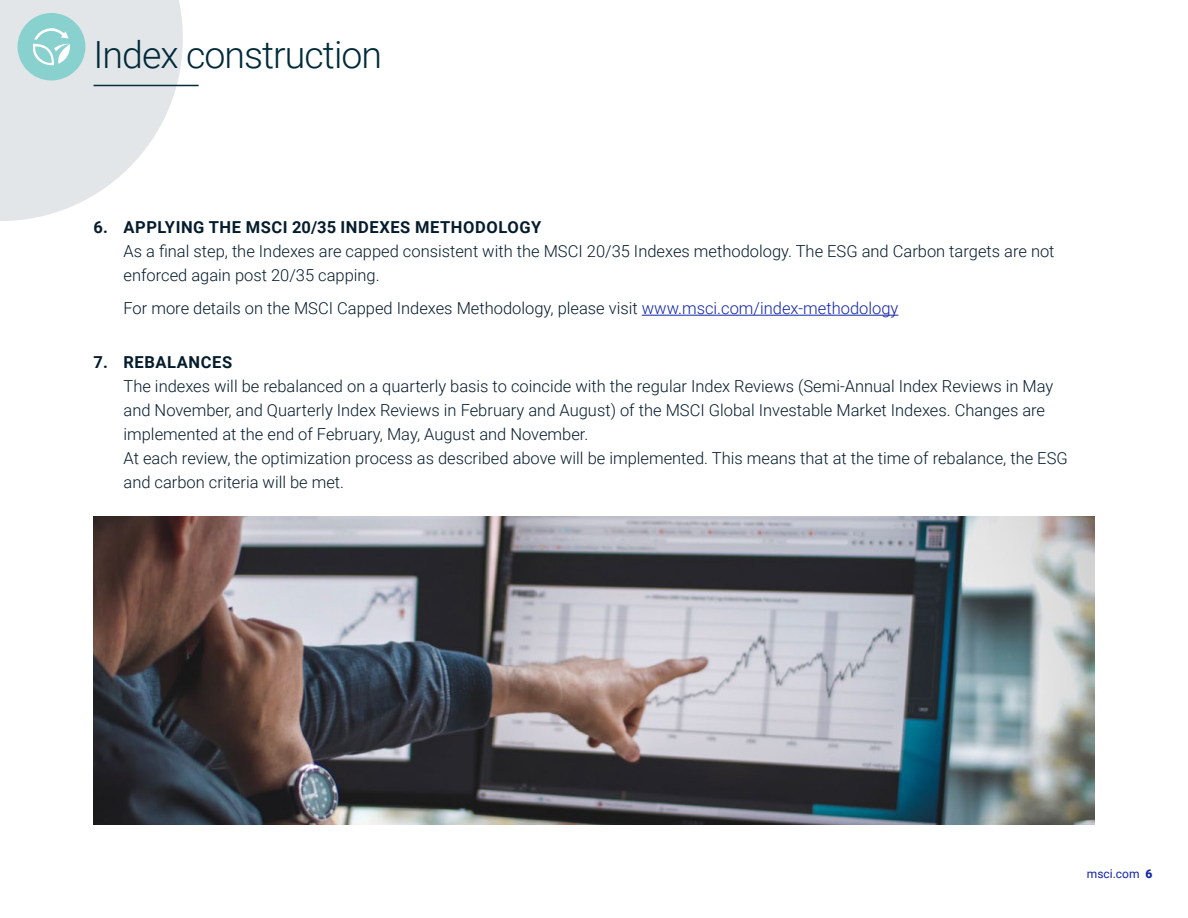
<style>
.page{position:relative;width:1188px;height:918px;background:#fff}
.page>*{position:absolute;margin:0;border:0;box-sizing:border-box;transform-origin:0 0}
.t1{font:300 37.5px "Roboto";letter-spacing:-.025em;color:#002a3a}
.t2{font:300 16.5px/24px "Roboto";color:#051c2c}
.t3{font:700 16.5px "Roboto";letter-spacing:.035em;color:#051c2c}
.t4{font:12px "Roboto";color:#1225aa}
.s1{color:#1225aa}
.s2{font-weight:900}
</style>
<div class="page">
<hr style="left:94px;top:85px;width:105px;height:1px;background:#002a3a">
<hr style="left:642px;top:315px;width:256px;height:1px;background:#1225aa">
<svg style="left:0;top:0;width:183px;height:221px"></svg>
<img style="left:94px;top:516px;width:1000px;height:308px">
<h1 class="t1" style="left:94px;top:28px;width:290px">Index construction</h1>
<p class="t3" style="left:94px;top:216px;width:449px">6. APPLYING THE MSCI 20/35 INDEXES METHODOLOGY</p>
<p class="t2" style="left:124px;top:239px;width:933px">As a final step, the Indexes are capped consistent with the MSCI 20/35 Indexes methodology. The ESG and Carbon targets are not enforced again post 20/35 capping.</p>
<p class="t2" style="left:124px;top:296px;width:776px">For more details on the MSCI Capped Indexes Methodology, please visit <span class="s1">www.msci.com/index-methodology</span></p>
<p class="t3" style="left:94px;top:351px;width:140px">7. REBALANCES</p>
<p class="t2" style="left:124px;top:374px;width:946px">The indexes will be rebalanced on a quarterly basis to coincide with the regular Index Reviews (Semi-Annual Index Reviews in May and November, and Quarterly Index Reviews in February and August) of the MSCI Global Investable Market Indexes. Changes are implemented at the end of February, May, August and November.<br>At each review, the optimization process as described above will be implemented. This means that at the time of rebalance, the ESG and carbon criteria will be met.</p>
<p class="t4" style="left:1087px;top:865px;width:67px">msci.com <span class="s2">6</span></p>
</div>
